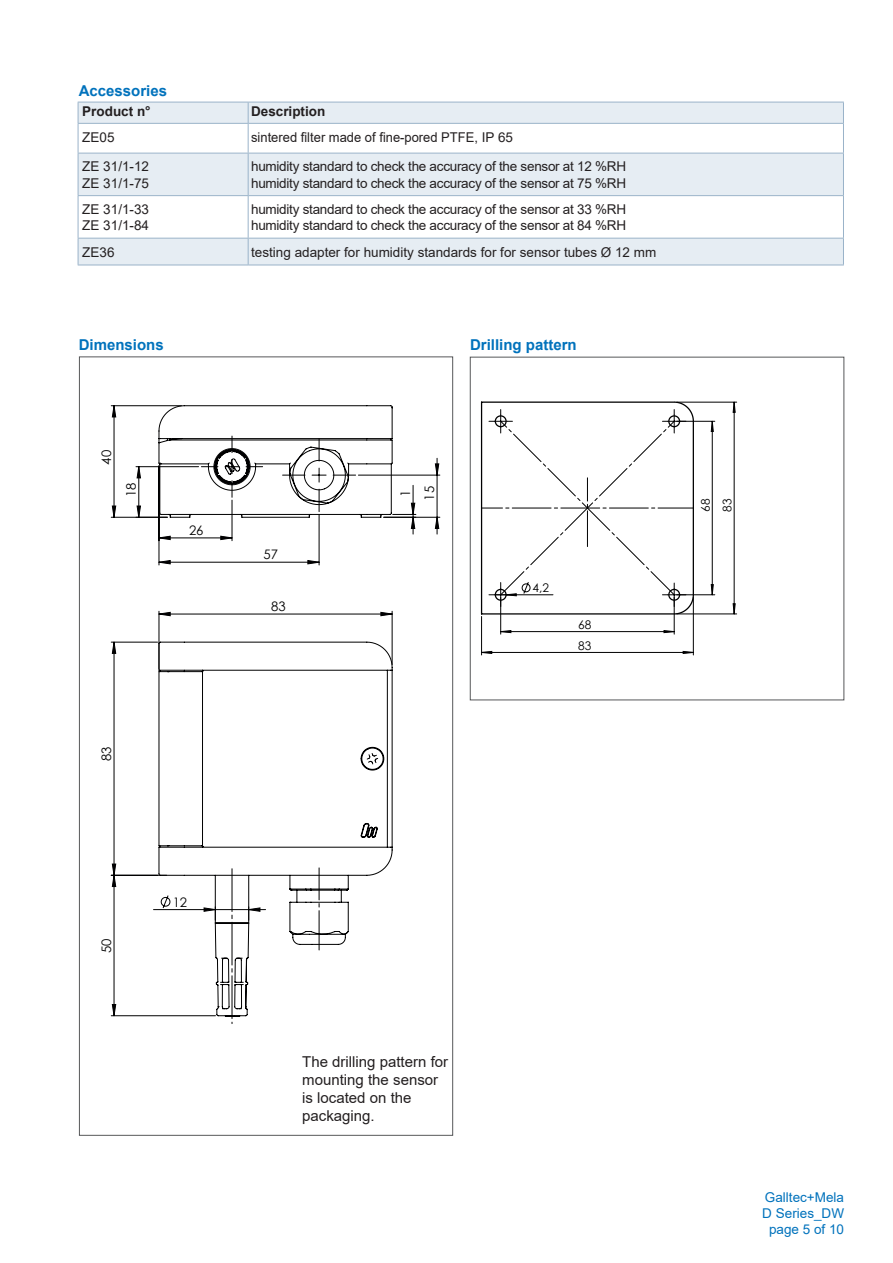
<style>
.page{position:relative;width:893px;height:1263px;background:#fff}
.page>*{position:absolute;margin:0;border:0;box-sizing:border-box;transform-origin:0 0}
.t1{font:15px/18px "Arial";color:#231f20}
.t2{font:700 15px "Arial";color:#0072bc}
.t3{font:13.5px/16.2px "Arial";letter-spacing:-.02em;color:#231f20}
.t4{font:13.5px/16.2px "Arial";color:#231f20}
.t5{font:13.5px "Arial";color:#231f20;scale:.96 1}
.t6{font:13.5px/16.2px "Arial";color:#0072bc;text-align:center}
.t7{font:700 13.5px "Arial";color:#231f20}
.t8{font:13.05px/24px "Century Gothic";color:#000001}
.t9{font:11.85px "Century Gothic";color:#000001}
</style>
<div class="page">
<hr style="left:154px;top:909px;width:61px;height:1px;background:#000001">
<hr style="left:159px;top:466px;width:1px;height:99px;background:#000001">
<hr style="left:319px;top:514px;width:1px;height:51px;background:#000001">
<hr style="left:159px;top:611px;width:1px;height:58px;background:#000001">
<hr style="left:392px;top:611px;width:1px;height:54px;background:#000001">
<hr style="left:136px;top:466px;width:63px;height:1px;background:#000001">
<hr style="left:384px;top:517px;width:56px;height:1px;background:#000001">
<hr style="left:358px;top:475px;width:82px;height:1px;background:#000001">
<hr style="left:111px;top:642px;width:47px;height:1px;background:#000001">
<hr style="left:111px;top:875px;width:47px;height:1px;background:#000001">
<hr style="left:111px;top:1015px;width:104px;height:1px;background:#000001">
<hr style="left:111px;top:405px;width:70px;height:1px;background:#000001">
<hr style="left:111px;top:517px;width:56px;height:1px;background:#000001">
<svg style="left:158px;top:612px;width:235px;height:4px"></svg>
<svg style="left:112px;top:405px;width:4px;height:611px"></svg>
<svg style="left:158px;top:641px;width:235px;height:376px"></svg>
<svg style="left:137px;top:405px;width:302px;height:159px"></svg>
<div style="left:79px;top:154px;width:764px;height:41px;background:#e6edf3"></div>
<svg style="left:78px;top:102px;width:766px;height:51px"></svg>
<hr style="left:78px;top:123px;width:170px;height:1px;background:#9ab3c9">
<hr style="left:248px;top:123px;width:596px;height:1px;background:#9ab3c9">
<hr style="left:78px;top:153px;width:170px;height:1px;background:#9ab3c9">
<hr style="left:78px;top:153px;width:1px;height:42px;background:#9ab3c9">
<hr style="left:248px;top:153px;width:596px;height:1px;background:#9ab3c9">
<hr style="left:248px;top:153px;width:1px;height:42px;background:#9ab3c9">
<hr style="left:843px;top:153px;width:1px;height:42px;background:#9ab3c9">
<hr style="left:78px;top:195px;width:170px;height:1px;background:#9ab3c9">
<hr style="left:248px;top:195px;width:596px;height:1px;background:#9ab3c9">
<svg style="left:78px;top:196px;width:766px;height:69px"></svg>
<hr style="left:78px;top:265px;width:170px;height:1px;background:#9ab3c9">
<hr style="left:248px;top:265px;width:596px;height:1px;background:#9ab3c9">
<hr style="left:481px;top:616px;width:1px;height:39px;background:#000001">
<hr style="left:693px;top:597px;width:1px;height:58px;background:#000001">
<hr style="left:677px;top:594px;width:38px;height:1px;background:#000001">
<hr style="left:677px;top:421px;width:38px;height:1px;background:#000001">
<hr style="left:677px;top:402px;width:60px;height:1px;background:#000001">
<hr style="left:677px;top:614px;width:60px;height:1px;background:#000001">
<svg style="left:481px;top:401px;width:214px;height:253px"></svg>
<svg style="left:711px;top:421px;width:3px;height:174px"></svg>
<svg style="left:733px;top:402px;width:3px;height:212px"></svg>
<p class="t2" style="left:79px;top:80px;width:90px">Accessories</p>
<p class="t7" style="left:82px;top:102px;width:70px">Product n°</p>
<p class="t7" style="left:251px;top:102px;width:76px">Description</p>
<p class="t3" style="left:82px;top:129px;width:34px">ZE05</p>
<p class="t5" style="left:251px;top:128px;width:274px">sintered filter made of fine-pored PTFE, IP 65</p>
<p class="t4" style="left:82px;top:159px;width:68px">ZE 31/1-12<br>ZE 31/1-75</p>
<p class="t3" style="left:251px;top:159px;width:376px">humidity standard to check the accuracy of the sensor at 12 %RH humidity standard to check the accuracy of the sensor at 75 %RH</p>
<p class="t4" style="left:82px;top:201px;width:68px">ZE 31/1-33<br>ZE 31/1-84</p>
<p class="t3" style="left:251px;top:201px;width:376px">humidity standard to check the accuracy of the sensor at 33 %RH humidity standard to check the accuracy of the sensor at 84 %RH</p>
<p class="t3" style="left:82px;top:244px;width:34px">ZE36</p>
<p class="t4" style="left:251px;top:244px;width:407px">testing adapter for humidity standards for for sensor tubes Ø 12 mm</p>
<p class="t2" style="left:79px;top:334px;width:87px">Dimensions</p>
<p class="t8" style="left:94px;top:465px;width:16px;rotate:-90deg">40</p>
<p class="t8" style="left:119px;top:497px;width:16px;rotate:-90deg">18</p>
<p class="t8" style="left:189px;top:518px;width:16px">26</p>
<p class="t8" style="left:94px;top:761px;width:16px;rotate:-90deg">83</p>
<p class="t8" style="left:264px;top:542px;width:16px">57</p>
<p class="t8" style="left:271px;top:594px;width:16px">83</p>
<p class="t2" style="left:470px;top:334px;width:108px">Drilling pattern</p>
<p class="t8" style="left:393px;top:501px;width:16px;rotate:-90deg">1<br>15</p>
<p class="t9" style="left:533px;top:580px;width:18px">4,2</p>
<p class="t9" style="left:578px;top:616px;width:15px">68</p>
<p class="t9" style="left:578px;top:637px;width:15px">83</p>
<p class="t9" style="left:697px;top:512px;width:15px;rotate:-90deg">68</p>
<p class="t9" style="left:719px;top:512px;width:15px;rotate:-90deg">83</p>
<p class="t8" style="left:94px;top:953px;width:16px;rotate:-90deg">50</p>
<p class="t8" style="left:173px;top:890px;width:16px">12</p>
<p class="t1" style="left:302px;top:1053px;width:147px">The drilling pattern for mounting the sensor is located on the packaging.</p>
<p class="t6" style="left:762px;top:1189px;width:83px">Galltec+Mela<br>D Series_DW page 5 of 10</p>
</div>
